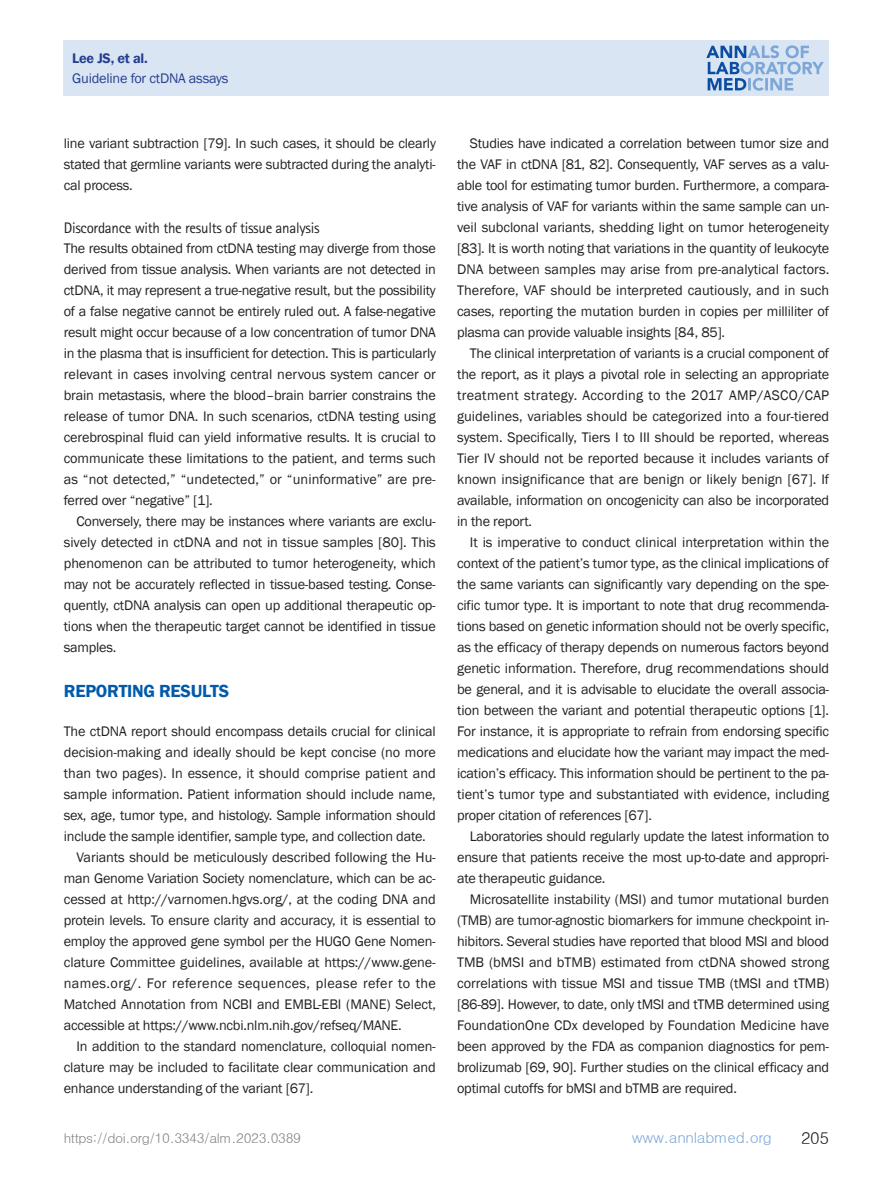
<style>
.page{position:relative;width:893px;height:1191px;background:#fff}
.page>*{position:absolute;margin:0;border:0;box-sizing:border-box;transform-origin:0 0}
.서론_1st{font:600 18px "Franklin Gothic";letter-spacing:-.015em;color:#015aaa}
.t1{font:16.5px "Dotum";color:#231f20}
._1_제목_3rd{font:15.3px "Rotis Sans Serif Std";letter-spacing:-.02em;color:#231f20}
.t2{font:15px "Dotum";letter-spacing:-.02em;color:#7ca7d8}
.본문{font:14.25px/21px "Franklin Gothic";letter-spacing:-.015em;color:#231f20;text-align:justify}
.본문-첫단락{font:14.25px/21px "Franklin Gothic";letter-spacing:-.015em;color:#231f20;text-align:justify}
.t3{font:14.25px "Franklin Gothic";letter-spacing:-.015em;color:#253f8e}
.t4{font:600 14.25px "Franklin Gothic";letter-spacing:-.015em;color:#253f8e}
.t5{font:13.5px "Dotum";letter-spacing:-.03em;color:#808285}
</style>
<div class="page">
<div style="left:64px;top:40px;width:765px;height:56px;background:#dae5f4"></div>
<svg style="left:706px;top:45px;width:118px;height:46px"></svg>
<p class="t4" style="left:72px;top:49px;width:77px">Lee JS, et al.</p>
<p class="t3" style="left:72px;top:69px;width:158px">Guideline for ctDNA assays</p>
<p class="본문" style="left:64px;top:133px;width:374px">line variant subtraction [79]. In such cases, it should be clearly stated that germline variants were subtracted during the analyti&shy;cal process.</p>
<p class="_1_제목_3rd" style="left:64px;top:219px;width:257px">Discordance with the results of tissue analysis</p>
<p class="본문-첫단락" style="left:64px;top:238px;width:374px">The results obtained from ctDNA testing may diverge from those derived from tissue analysis. When variants are not detected in ctDNA, it may represent a true-negative result, but the possibility of a false negative cannot be entirely ruled out. A false-negative result might occur because of a low concentration of tumor DNA in the plasma that is insufficient for detection. This is particularly relevant in cases involving central nervous system cancer or brain metastasis, where the blood–brain barrier constrains the release of tumor DNA. In such scenarios, ctDNA testing using cerebrospinal fluid can yield informative results. It is crucial to communicate these limitations to the patient, and terms such as “not detected,” “undetected,” or “uninformative” are pre&shy;ferred over “negative” [1].</p>
<p class="본문" style="left:64px;top:511px;width:374px;text-indent:13px">Conversely, there may be instances where variants are exclu&shy;sively detected in ctDNA and not in tissue samples [80]. This phenomenon can be attributed to tumor heterogeneity, which may not be accurately reflected in tissue-based testing. Conse&shy;quently, ctDNA analysis can open up additional therapeutic op&shy;tions when the therapeutic target cannot be identified in tissue samples.</p>
<p class="서론_1st" style="left:64px;top:680px;width:167px">REPORTING RESULTS</p>
<p class="본문-첫단락" style="left:64px;top:721px;width:374px">The ctDNA report should encompass details crucial for clinical decision-making and ideally should be kept concise (no more than two pages). In essence, it should comprise patient and sample information. Patient information should include name, sex, age, tumor type, and histology. Sample information should include the sample identifier, sample type, and collection date.</p>
<p class="본문" style="left:64px;top:847px;width:374px;text-indent:13px">Variants should be meticulously described following the Hu&shy;man Genome Variation Society nomenclature, which can be ac&shy;cessed at http://varnomen.hgvs.org/, at the coding DNA and protein levels. To ensure clarity and accuracy, it is essential to employ the approved gene symbol per the HUGO Gene Nomen&shy;clature Committee guidelines, available at https://www.gene&shy;names.org/. For reference sequences, please refer to the Matched Annotation from NCBI and EMBL-EBI (MANE) Select, accessible at https://www.ncbi.nlm.nih.gov/refseq/MANE.</p>
<p class="본문" style="left:64px;top:1036px;width:374px;text-indent:13px">In addition to the standard nomenclature, colloquial nomen&shy;clature may be included to facilitate clear communication and enhance understanding of the variant [67].</p>
<p class="본문" style="left:457px;top:133px;width:374px;text-indent:13px">Studies have indicated a correlation between tumor size and the VAF in ctDNA [81, 82]. Consequently, VAF serves as a valu&shy;able tool for estimating tumor burden. Furthermore, a compara&shy;tive analysis of VAF for variants within the same sample can un&shy;veil subclonal variants, shedding light on tumor heterogeneity [83]. It is worth noting that variations in the quantity of leukocyte DNA between samples may arise from pre-analytical factors.<br>Therefore, VAF should be interpreted cautiously, and in such cases, reporting the mutation burden in copies per milliliter of plasma can provide valuable insights [84, 85].</p>
<p class="본문" style="left:457px;top:343px;width:374px;text-indent:13px">The clinical interpretation of variants is a crucial component of the report, as it plays a pivotal role in selecting an appropriate treatment strategy. According to the 2017 AMP/ASCO/CAP guidelines, variables should be categorized into a four-tiered system. Specifically, Tiers I to III should be reported, whereas Tier IV should not be reported because it includes variants of known insignificance that are benign or likely benign [67]. If available, information on oncogenicity can also be incorporated in the report.</p>
<p class="본문" style="left:457px;top:532px;width:374px;text-indent:13px">It is imperative to conduct clinical interpretation within the context of the patient’s tumor type, as the clinical implications of the same variants can significantly vary depending on the spe&shy;cific tumor type. It is important to note that drug recommenda&shy;tions based on genetic information should not be overly specific, as the efficacy of therapy depends on numerous factors beyond genetic information. Therefore, drug recommendations should be general, and it is advisable to elucidate the overall associa&shy;tion between the variant and potential therapeutic options [1].<br>For instance, it is appropriate to refrain from endorsing specific medications and elucidate how the variant may impact the med&shy;ication’s efficacy. This information should be pertinent to the pa&shy;tient’s tumor type and substantiated with evidence, including proper citation of references [67].</p>
<p class="본문" style="left:457px;top:826px;width:374px;text-indent:13px">Laboratories should regularly update the latest information to ensure that patients receive the most up-to-date and appropri&shy;ate therapeutic guidance.</p>
<p class="본문" style="left:457px;top:889px;width:374px;text-indent:13px">Microsatellite instability (MSI) and tumor mutational burden (TMB) are tumor-agnostic biomarkers for immune checkpoint in&shy;hibitors. Several studies have reported that blood MSI and blood TMB (bMSI and bTMB) estimated from ctDNA showed strong correlations with tissue MSI and tissue TMB (tMSI and tTMB) [86-89]. However, to date, only tMSI and tTMB determined using FoundationOne CDx developed by Foundation Medicine have been approved by the FDA as companion diagnostics for pem&shy;brolizumab [69, 90]. Further studies on the clinical efficacy and optimal cutoffs for bMSI and bTMB are required.</p>
<p class="t5" style="left:64px;top:1131px;width:239px">https://doi.org/10.3343/alm.2023.0389</p>
<p class="t2" style="left:632px;top:1130px;width:142px">www.annlabmed.org</p>
<p class="t1" style="left:801px;top:1129px;width:30px">205</p>
</div>
